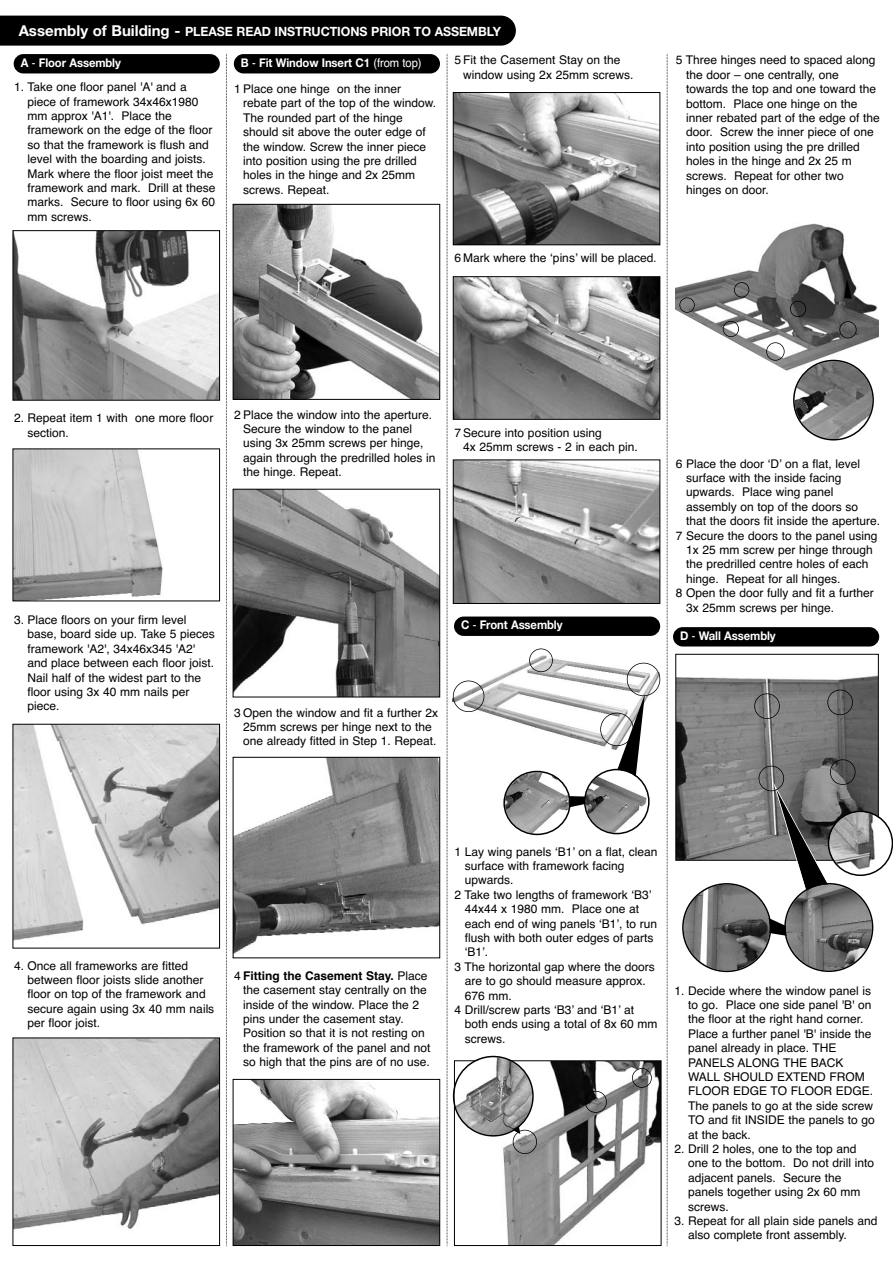
<style>
.page{position:relative;width:893px;height:1263px;background:#fff}
.page>*{position:absolute;margin:0;border:0;box-sizing:border-box;transform-origin:0 0}
.t1{font:700 12.75px "Helvetica Neue";letter-spacing:-.005em;color:#fff}
.t2{font:12px/14.4px "Helvetica";color:#000}
.t3{font:700 12px "Helvetica Neue";letter-spacing:-.01em;color:#fff;scale:.94 1}
.s1{font-size:15px}
.s2{font-family:"Helvetica";font-weight:400}
.s3{font-weight:700}
</style>
<div class="page">
<svg style="left:226px;top:54px;width:1px;height:1193px"></svg>
<svg style="left:446px;top:54px;width:1px;height:1193px"></svg>
<svg style="left:666px;top:54px;width:1px;height:1193px"></svg>
<div style="left:0;top:16px;width:516px;height:30px;background:#000"></div>
<div style="left:234px;top:54px;width:206px;height:19px;background:#000;border-radius:10px"></div>
<img style="left:235px;top:491px;width:203px;height:204px">
<div style="left:233px;top:489px;width:207px;height:208px;border:1px solid #000"></div>
<img style="left:455px;top:94px;width:203px;height:149px">
<div style="left:453px;top:92px;width:207px;height:153px;border:1px solid #000"></div>
<img style="left:455px;top:278px;width:203px;height:140px">
<div style="left:453px;top:276px;width:207px;height:144px;border:1px solid #000"></div>
<img style="left:455px;top:462px;width:203px;height:140px">
<div style="left:453px;top:460px;width:207px;height:144px;border:1px solid #000"></div>
<div style="left:14px;top:54px;width:206px;height:19px;background:#000;border-radius:10px"></div>
<img style="left:235px;top:759px;width:203px;height:195px">
<div style="left:233px;top:757px;width:207px;height:201px;border:1px solid #000"></div>
<img style="left:15px;top:232px;width:203px;height:167px">
<div style="left:13px;top:230px;width:207px;height:171px;border:1px solid #000"></div>
<img style="left:15px;top:451px;width:148px;height:148px">
<img style="left:15px;top:726px;width:203px;height:214px">
<div style="left:13px;top:724px;width:207px;height:224px;border:1px solid #000"></div>
<img style="left:15px;top:1040px;width:203px;height:190px">
<div style="left:13px;top:1038px;width:207px;height:208px;border:1px solid #000"></div>
<img style="left:235px;top:1081px;width:203px;height:163px">
<div style="left:233px;top:1079px;width:207px;height:167px;border:1px solid #000"></div>
<img style="left:235px;top:206px;width:203px;height:192px">
<div style="left:233px;top:204px;width:207px;height:196px;border:1px solid #000"></div>
<div style="left:673px;top:627px;width:206px;height:20px;background:#000;border-radius:10px"></div>
<img style="left:677px;top:675px;width:199px;height:184px">
<div style="left:675px;top:654px;width:203px;height:207px;border:1px solid #000"></div>
<div style="left:754px;top:693px;width:25px;height:26px;border:2px solid #000;border-radius:50%"></div>
<svg style="left:682px;top:782px;width:210px;height:190px"></svg>
<div style="left:758px;top:766px;width:26px;height:25px;border:2px solid #000;border-radius:50%"></div>
<div style="left:827px;top:690px;width:25px;height:25px;border:2px solid #000;border-radius:50%"></div>
<div style="left:830px;top:759px;width:25px;height:26px;border:2px solid #000;border-radius:50%"></div>
<div style="left:454px;top:617px;width:206px;height:19px;background:#000;border-radius:10px"></div>
<img style="left:453px;top:649px;width:207px;height:69px">
<div style="left:529px;top:649px;width:24px;height:23px;border:2px solid #000;border-radius:50%"></div>
<div style="left:626px;top:663px;width:34px;height:33px;border:2px solid #000;border-radius:50%"></div>
<div style="left:453px;top:681px;width:31px;height:31px;border:2px solid #000;border-radius:50%"></div>
<svg style="left:503px;top:694px;width:146px;height:141px"></svg>
<img style="left:503px;top:1062px;width:156px;height:182px">
<div style="left:454px;top:1060px;width:207px;height:186px;border:1px solid #000"></div>
<div style="left:512px;top:1130px;width:25px;height:24px;border:2px solid #000;border-radius:50%"></div>
<div style="left:585px;top:1091px;width:22px;height:22px;border:2px solid #000;border-radius:50%"></div>
<div style="left:632px;top:1068px;width:19px;height:20px;border:2px solid #000;border-radius:50%"></div>
<svg style="left:453px;top:1056px;width:80px;height:81px"></svg>
<img style="left:675px;top:223px;width:203px;height:185px">
<div style="left:679px;top:297px;width:15px;height:16px;border:2px solid #000;border-radius:50%"></div>
<div style="left:734px;top:282px;width:15px;height:16px;border:2px solid #000;border-radius:50%"></div>
<div style="left:790px;top:301px;width:16px;height:16px;border:2px solid #000;border-radius:50%"></div>
<svg style="left:844px;top:278px;width:7px;height:21px"></svg>
<svg style="left:675px;top:308px;width:198px;height:133px"></svg>
<p class="t1" style="left:19px;top:26px;width:483px"><span class="s1">Assembly of Building -</span> PLEASE READ INSTRUCTIONS PRIOR TO ASSEMBLY</p>
<p class="t3" style="left:241px;top:58px;width:194px">B <span class="s2">-</span> Fit Window Insert C1 <span class="s2">(from top)</span></p>
<p class="t2" style="left:243px;top:83px;width:195px;text-indent:-9px">1 Place one hinge on the inner rebate part of the top of the window.<br>The rounded part of the hinge should sit above the outer edge of the window. Screw the inner piece into position using the pre drilled holes in the hinge and 2x 25mm screws. Repeat.</p>
<p class="t2" style="left:463px;top:54px;width:171px;text-indent:-9px">5 Fit the Casement Stay on the window using 2x 25mm screws.</p>
<p class="t3" style="left:21px;top:58px;width:108px">A <span class="s2">-</span> Floor Assembly</p>
<p class="t2" style="left:28px;top:81px;width:189px;text-indent:-14px">1. Take one floor panel 'A' and a piece of framework 34x46x1980 mm approx 'A1'. Place the framework on the edge of the floor so that the framework is flush and level with the boarding and joists.<br>Mark where the floor joist meet the framework and mark. Drill at these marks. Secure to floor using 6x 60 mm screws.</p>
<p class="t2" style="left:454px;top:252px;width:204px">6 Mark where the ‘pins’ will be placed.</p>
<p class="t2" style="left:686px;top:54px;width:195px;text-indent:-10px">5 Three hinges need to spaced along the door – one centrally, one towards the top and one toward the bottom. Place one hinge on the inner rebated part of the edge of the door. Screw the inner piece of one into position using the pre drilled holes in the hinge and 2x 25 m screws. Repeat for other two hinges on door.</p>
<p class="t2" style="left:28px;top:412px;width:187px;text-indent:-14px">2. Repeat item 1 with one more floor section.</p>
<p class="t2" style="left:243px;top:408px;width:194px;text-indent:-9px">2 Place the window into the aperture.<br>Secure the window to the panel using 3x 25mm screws per hinge, again through the predrilled holes in the hinge. Repeat.</p>
<p class="t2" style="left:463px;top:427px;width:176px;text-indent:-9px">7 Secure into position using<br>4x 25mm screws - 2 in each pin.</p>
<p class="t2" style="left:28px;top:614px;width:189px;text-indent:-14px">3. Place floors on your firm level base, board side up. Take 5 pieces framework 'A2', 34x46x345 'A2' and place between each floor joist.<br>Nail half of the widest part to the floor using 3x 40 mm nails per piece.</p>
<p class="t2" style="left:243px;top:706px;width:197px;text-indent:-9px">3 Open the window and fit a further 2x<br>25mm screws per hinge next to the one already fitted in Step 1. Repeat.</p>
<p class="t3" style="left:461px;top:621px;width:109px">C <span class="s2">-</span> Front Assembly</p>
<p class="t2" style="left:675px;top:457px;width:186px">6 Place the door ‘D’ on a flat, level</p>
<p class="t2" style="left:686px;top:472px;width:157px">surface with the inside facing</p>
<p class="t2" style="left:686px;top:486px;width:149px">upwards. Place wing panel</p>
<p class="t2" style="left:686px;top:500px;width:174px">assembly on top of the doors so</p>
<p class="t2" style="left:686px;top:515px;width:196px">that the doors fit inside the aperture.</p>
<p class="t2" style="left:675px;top:529px;width:203px">7 Secure the doors to the panel using</p>
<p class="t2" style="left:686px;top:544px;width:188px">1x 25 mm screw per hinge through</p>
<p class="t2" style="left:686px;top:558px;width:184px">the predrilled centre holes of each</p>
<p class="t2" style="left:686px;top:572px;width:156px">hinge. Repeat for all hinges.</p>
<p class="t2" style="left:675px;top:587px;width:199px">8 Open the door fully and fit a further</p>
<p class="t2" style="left:686px;top:601px;width:149px">3x 25mm screws per hinge.</p>
<p class="t3" style="left:680px;top:631px;width:103px">D <span class="s2">-</span> Wall Assembly</p>
<p class="t2" style="left:28px;top:959px;width:188px;text-indent:-14px">4. Once all frameworks are fitted between floor joists slide another floor on top of the framework and secure again using 3x 40 mm nails per floor joist.</p>
<p class="t2" style="left:243px;top:970px;width:189px;text-indent:-9px">4 <span class="s3">Fitting the Casement Stay.</span> Place the casement stay centrally on the inside of the window. Place the 2 pins under the casement stay.<br>Position so that it is not resting on the framework of the panel and not so high that the pins are of no use.</p>
<p class="t2" style="left:454px;top:845px;width:204px">1 Lay wing panels ‘B1’ on a flat, clean</p>
<p class="t2" style="left:464px;top:860px;width:161px">surface with framework facing</p>
<p class="t2" style="left:464px;top:874px;width:50px">upwards.</p>
<p class="t2" style="left:454px;top:889px;width:199px">2 Take two lengths of framework ‘B3’</p>
<p class="t2" style="left:464px;top:903px;width:176px">44x44 x 1980 mm. Place one at</p>
<p class="t2" style="left:464px;top:917px;width:194px">each end of wing panels ‘B1’, to run</p>
<p class="t2" style="left:464px;top:932px;width:190px">flush with both outer edges of parts</p>
<p class="t2" style="left:464px;top:946px;width:25px">‘B1’.</p>
<p class="t2" style="left:454px;top:961px;width:202px">3 The horizontal gap where the doors</p>
<p class="t2" style="left:464px;top:975px;width:183px">are to go should measure approx.</p>
<p class="t2" style="left:464px;top:989px;width:48px">676 mm.</p>
<p class="t2" style="left:454px;top:1004px;width:181px">4 Drill/screw parts ‘B3’ and ‘B1’ at</p>
<p class="t2" style="left:464px;top:1018px;width:194px">both ends using a total of 8x 60 mm</p>
<p class="t2" style="left:464px;top:1033px;width:42px">screws.</p>
<p class="t2" style="left:688px;top:984px;width:188px;text-indent:-14px">1. Decide where the window panel is to go. Place one side panel 'B' on the floor at the right hand corner.<br>Place a further panel 'B' inside the panel already in place. THE<br>PANELS ALONG THE BACK<br>WALL SHOULD EXTEND FROM<br>FLOOR EDGE TO FLOOR EDGE.<br>The panels to go at the side screw<br>TO and fit INSIDE the panels to go at the back.</p>
<p class="t2" style="left:688px;top:1143px;width:188px;text-indent:-14px">2. Drill 2 holes, one to the top and one to the bottom. Do not drill into adjacent panels. Secure the panels together using 2x 60 mm screws.</p>
<p class="t2" style="left:688px;top:1215px;width:191px;text-indent:-14px">3. Repeat for all plain side panels and also complete front assembly.</p>
</div>
